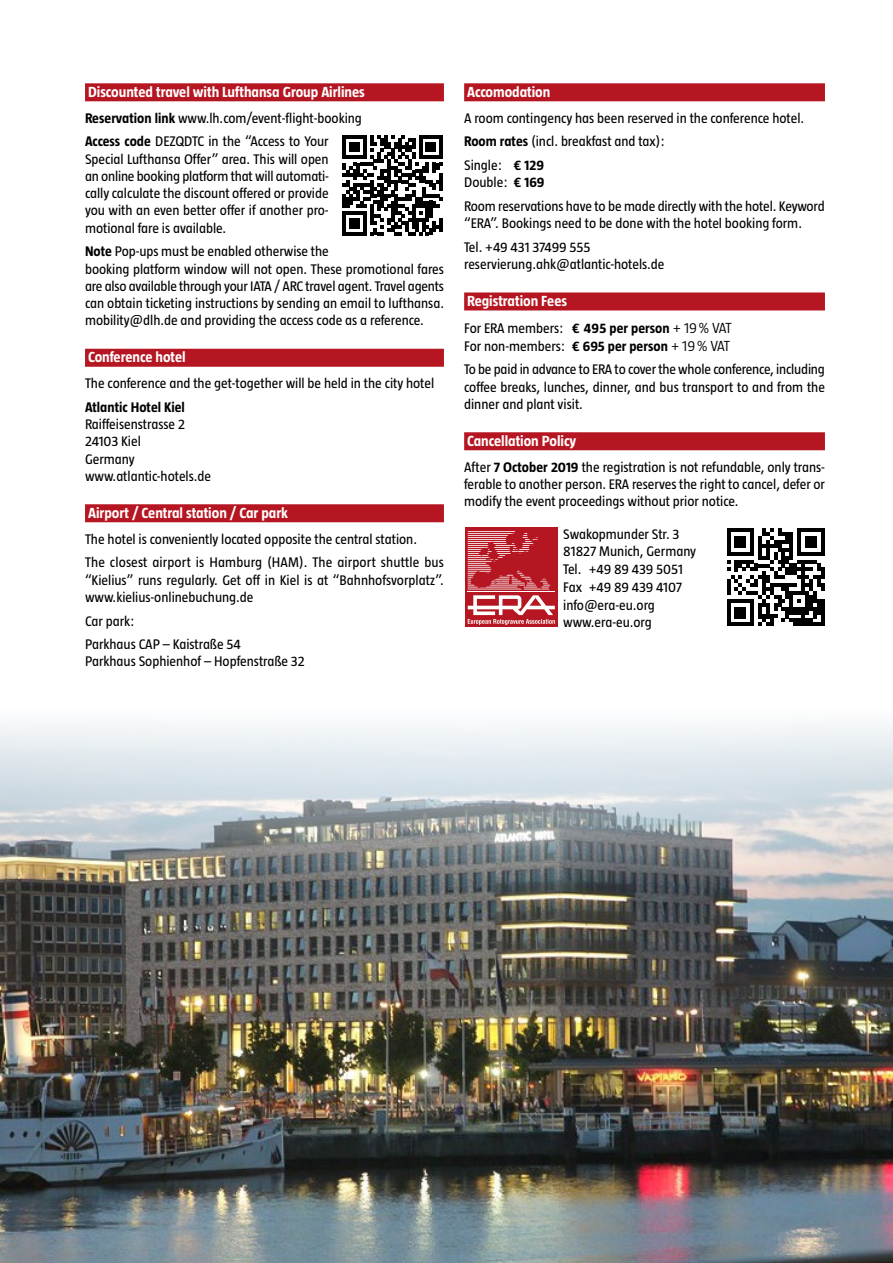
<style>
.page{position:relative;width:893px;height:1263px;background:#fff}
.page>*{position:absolute;margin:0;border:0;box-sizing:border-box;transform-origin:0 0}
.t1{font:700 15px "Taz";color:#fff}
.t2{font:14.25px/17.2px "Taz";color:#000}
.t3{font:700 14.25px "Taz";letter-spacing:.005em;color:#000}
.s1{font-weight:700}
.s2{font-weight:300;font-size:15px}
</style>
<div class="page">
<img style="left:0;top:723px;width:893px;height:540px">
<div style="left:85px;top:83px;width:359px;height:18px;background:#b51621"></div>
<div style="left:85px;top:349px;width:359px;height:18px;background:#b51621"></div>
<div style="left:85px;top:504px;width:359px;height:18px;background:#b51621"></div>
<div style="left:464px;top:83px;width:361px;height:18px;background:#b51621"></div>
<div style="left:464px;top:292px;width:361px;height:18px;background:#b51621"></div>
<div style="left:464px;top:432px;width:361px;height:18px;background:#b51621"></div>
<svg style="left:727px;top:528px;width:98px;height:98px"></svg>
<svg style="left:343px;top:135px;width:100px;height:100px"></svg>
<hr style="left:440px;top:218px;width:3px;height:14px;background:#000">
<div style="left:465px;top:527px;width:92px;height:100px;background:#b51621"></div>
<hr style="left:468px;top:531px;width:47px;height:1px;background:#fff">
<svg style="left:468px;top:533px;width:87px;height:92px"></svg>
<p class="t1" style="left:88px;top:84px;width:278px">Discounted travel with Lufthansa Group Airlines</p>
<p class="t2" style="left:85px;top:106px;width:278px;line-height:23.7px"><span class="s1">Reservation link</span> www.lh.com/event-flight-booking<br><span class="s1">Access code</span> DEZQDTC in the “Access to Your</p>
<p class="t2" style="left:85px;top:150px;width:245px;text-align:justify">Special Lufthansa Offer” area. This will open an online booking platform that will automati&shy;cally calculate the discount offered or provide you with an even better offer if another pro&shy;motional fare is available.</p>
<p class="t2" style="left:85px;top:243px;width:360px"><span class="s1">Note</span> Pop-ups must be enabled otherwise the<br>booking platform window will not open. These promotional fares are also available through your IATA / ARC travel agent. Travel agents can obtain ticketing instructions by sending an email to lufthansa. mobility@dlh.de and providing the access code as a reference.</p>
<p class="t1" style="left:88px;top:350px;width:99px">Conference hotel</p>
<p class="t2" style="left:85px;top:375px;width:351px">The conference and the get-together will be held in the city hotel</p>
<p class="t3" style="left:85px;top:400px;width:101px">Atlantic Hotel Kiel</p>
<p class="t2" style="left:85px;top:416px;width:127px">Raiffeisenstrasse 2<br>24103 Kiel<br>Germany www.atlantic-hotels.de</p>
<p class="t1" style="left:88px;top:505px;width:201px">Airport / Central station / Car park</p>
<p class="t2" style="left:85px;top:527px;width:361px;line-height:23.7px">The hotel is conveniently located opposite the central station.<br>The closest airport is Hamburg (HAM). The airport shuttle bus</p>
<p class="t2" style="left:85px;top:571px;width:360px">“Kielius” runs regularly. Get off in Kiel is at “Bahnhofsvorplatz”. www.kielius-onlinebuchung.de</p>
<p class="t2" style="left:85px;top:609px;width:157px;line-height:23.7px">Car park:<br>Parkhaus CAP – Kaistraße 54</p>
<p class="t2" style="left:85px;top:653px;width:221px">Parkhaus Sophienhof – Hopfenstraße 32</p>
<p class="t1" style="left:467px;top:84px;width:85px">Accomodation</p>
<p class="t2" style="left:464px;top:106px;width:342px;line-height:23.7px">A room contingency has been reserved in the conference hotel.<br><span class="s1">Room rates</span> (incl. breakfast and tax):<br>Single: <span class="s1">€ 129</span></p>
<p class="t2" style="left:464px;top:171px;width:362px;line-height:23.7px">Double: <span class="s1">€ 169<br></span>Room reservations have to be made directly with the hotel. Keyword</p>
<p class="t2" style="left:464px;top:212px;width:339px;line-height:23.7px">“ERA”. Bookings need to be done with the hotel booking form.<br>Tel. +49 431 37499 555</p>
<p class="t2" style="left:464px;top:256px;width:202px">reservierung.ahk@atlantic-hotels.de</p>
<p class="t1" style="left:467px;top:293px;width:101px">Registration Fees</p>
<p class="t2" style="left:464px;top:319px;width:269px;line-height:18px">For ERA members: <span class="s1">€ 495 per person</span> <span class="s2">+ 19% VAT<br></span>For non-members: <span class="s1">€ 695 per person</span> <span class="s2">+ 19% VAT</span></p>
<p class="t2" style="left:464px;top:361px;width:362px;text-align:justify">To be paid in advance to ERA to cover the whole conference, including coffee breaks, lunches, dinner, and bus transport to and from the dinner and plant visit.</p>
<p class="t1" style="left:467px;top:433px;width:111px">Cancellation Policy</p>
<p class="t2" style="left:464px;top:458px;width:362px;text-align:justify">After <span class="s1">7 October 2019</span> the registration is not refundable, only trans&shy;ferable to another person. ERA reserves the right to cancel, defer or modify the event proceedings without prior notice.</p>
<p class="t2" style="left:563px;top:525px;width:134px;line-height:17.7px">Swakopmunder Str. 3<br>81827 Munich, Germany<br>Tel. +49 89 439 5051<br>Fax +49 89 439 4107 info@era-eu.org www.era-eu.org</p>
</div>
